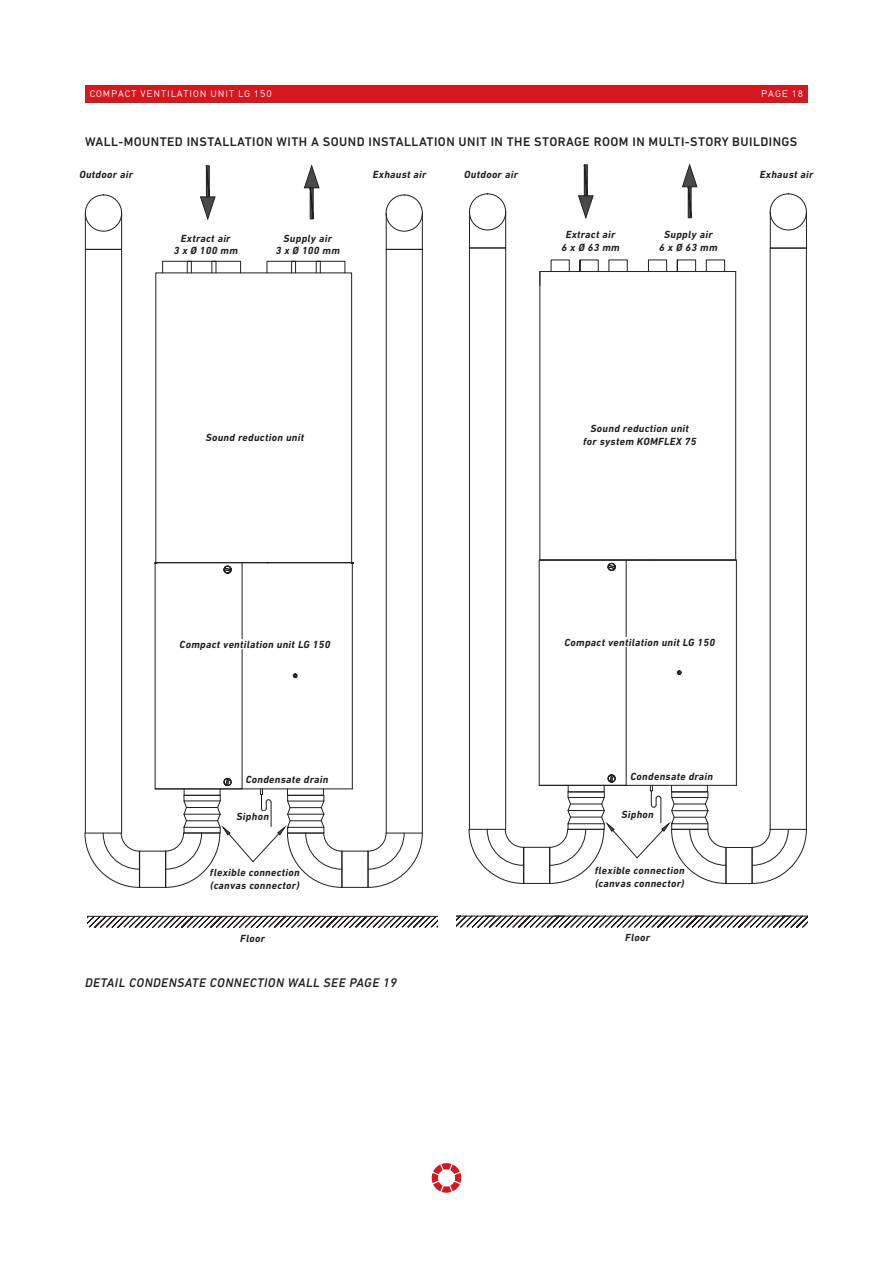
<style>
.page{position:relative;width:893px;height:1263px;background:#fff}
.page>*{position:absolute;margin:0;border:0;box-sizing:border-box;transform-origin:0 0}
.t1{font:500 12.75px "DIN Next LT Pro";letter-spacing:.035em;color:#231f20}
.t2{font:italic 500 12.75px "DIN Next LT Pro";letter-spacing:.035em;color:#231f20}
.t3{font:italic 700 10.5px/12.8px "DIN Next LT Pro";letter-spacing:.03em;color:#231f20;text-align:center}
.t4{font:9px "DIN17 SB";letter-spacing:.1em;color:#fff}
</style>
<div class="page">
<div style="left:85px;top:85px;width:723px;height:17px;background:#d7171f"></div>
<svg style="left:432px;top:1163px;width:29px;height:30px"></svg>
<div style="left:155px;top:272px;width:197px;height:291px;border:1px solid #231f20"></div>
<hr style="left:155px;top:788px;width:197px;height:1px;background:#231f20">
<hr style="left:267px;top:562px;width:85px;height:1px;background:#231f20">
<svg style="left:351px;top:562px;width:2px;height:228px"></svg>
<div style="left:139px;top:851px;width:27px;height:37px;border:1px solid #231f20"></div>
<hr style="left:85px;top:249px;width:1px;height:584px;background:#231f20">
<hr style="left:121px;top:249px;width:1px;height:584px;background:#231f20">
<div style="left:85px;top:195px;width:37px;height:37px;border:1px solid #231f20;border-radius:50%"></div>
<svg style="left:85px;top:212px;width:37px;height:37px"></svg>
<hr style="left:85px;top:249px;width:37px;height:1px;background:#231f20">
<div style="left:341px;top:851px;width:27px;height:37px;border:1px solid #231f20"></div>
<hr style="left:422px;top:249px;width:1px;height:584px;background:#231f20">
<hr style="left:386px;top:249px;width:1px;height:584px;background:#231f20">
<div style="left:386px;top:195px;width:37px;height:37px;border:1px solid #231f20;border-radius:50%"></div>
<svg style="left:385px;top:212px;width:38px;height:38px"></svg>
<hr style="left:386px;top:249px;width:36px;height:1px;background:#231f20">
<svg style="left:87px;top:915px;width:351px;height:13px"></svg>
<svg style="left:304px;top:165px;width:16px;height:55px"></svg>
<svg style="left:200px;top:165px;width:16px;height:55px"></svg>
<svg style="left:162px;top:260px;width:30px;height:14px"></svg>
<div style="left:187px;top:261px;width:29px;height:12px;border:1px solid #231f20"></div>
<div style="left:211px;top:261px;width:30px;height:12px;border:1px solid #231f20"></div>
<div style="left:267px;top:261px;width:29px;height:12px;border:1px solid #231f20"></div>
<div style="left:291px;top:261px;width:30px;height:12px;border:1px solid #231f20"></div>
<div style="left:316px;top:261px;width:29px;height:12px;border:1px solid #231f20"></div>
<svg style="left:84px;top:832px;width:56px;height:56px"></svg>
<svg style="left:154px;top:562px;width:189px;height:326px"></svg>
<svg style="left:367px;top:832px;width:56px;height:56px"></svg>
<hr style="left:539px;top:785px;width:197px;height:1px;background:#231f20">
<hr style="left:736px;top:560px;width:1px;height:225px;background:#231f20">
<hr style="left:651px;top:560px;width:85px;height:1px;background:#231f20">
<div style="left:523px;top:847px;width:27px;height:37px;border:1px solid #231f20"></div>
<hr style="left:469px;top:248px;width:1px;height:581px;background:#231f20">
<hr style="left:505px;top:248px;width:1px;height:581px;background:#231f20">
<div style="left:726px;top:847px;width:26px;height:37px;border:1px solid #231f20"></div>
<hr style="left:806px;top:248px;width:1px;height:581px;background:#231f20">
<hr style="left:770px;top:248px;width:1px;height:581px;background:#231f20">
<hr style="left:735px;top:271px;width:1px;height:289px;background:#231f20">
<hr style="left:539px;top:271px;width:1px;height:289px;background:#231f20">
<svg style="left:456px;top:915px;width:352px;height:13px"></svg>
<hr style="left:540px;top:271px;width:196px;height:1px;background:#231f20">
<div style="left:469px;top:193px;width:37px;height:37px;border:1px solid #231f20;border-radius:50%"></div>
<svg style="left:469px;top:211px;width:37px;height:37px"></svg>
<hr style="left:469px;top:248px;width:37px;height:1px;background:#231f20">
<div style="left:770px;top:193px;width:37px;height:37px;border:1px solid #231f20;border-radius:50%"></div>
<svg style="left:769px;top:211px;width:38px;height:38px"></svg>
<hr style="left:770px;top:248px;width:36px;height:1px;background:#231f20">
<svg style="left:682px;top:164px;width:16px;height:54px"></svg>
<svg style="left:578px;top:164px;width:16px;height:54px"></svg>
<div style="left:551px;top:260px;width:19px;height:12px;border:1px solid #231f20"></div>
<svg style="left:579px;top:259px;width:20px;height:12px"></svg>
<div style="left:608px;top:260px;width:20px;height:12px;border:1px solid #231f20"></div>
<svg style="left:468px;top:828px;width:56px;height:56px"></svg>
<svg style="left:538px;top:559px;width:189px;height:325px"></svg>
<svg style="left:751px;top:828px;width:56px;height:56px"></svg>
<div style="left:648px;top:260px;width:19px;height:12px;border:1px solid #231f20"></div>
<svg style="left:676px;top:259px;width:20px;height:12px"></svg>
<div style="left:706px;top:260px;width:19px;height:12px;border:1px solid #231f20"></div>
<svg style="left:539px;top:271px;width:1px;height:14px"></svg>
<div style="left:246px;top:775px;width:82px;height:10px;background:#fff"></div>
<div style="left:630px;top:771px;width:83px;height:11px;background:#fff"></div>
<div style="left:237px;top:811px;width:32px;height:10px;background:#fff"></div>
<div style="left:621px;top:809px;width:33px;height:10px;background:#fff"></div>
<div style="left:210px;top:868px;width:93px;height:10px;background:#fff"></div>
<div style="left:210px;top:881px;width:90px;height:10px;background:#fff"></div>
<div style="left:595px;top:866px;width:93px;height:10px;background:#fff"></div>
<div style="left:595px;top:878px;width:89px;height:11px;background:#fff"></div>
<div style="left:180px;top:639px;width:150px;height:10px;background:#fff"></div>
<div style="left:564px;top:637px;width:151px;height:10px;background:#fff"></div>
<p class="t4" style="left:90px;top:88px;width:183px">COMPACT VENTILATION UNIT LG 150</p>
<p class="t4" style="left:761px;top:88px;width:44px">PAGE 18</p>
<p class="t1" style="left:85px;top:134px;width:714px">WALL-MOUNTED INSTALLATION WITH A SOUND INSTALLATION UNIT IN THE STORAGE ROOM IN MULTI-STORY BUILDINGS</p>
<p class="t3" style="left:79px;top:168px;width:55px">Outdoor air</p>
<p class="t3" style="left:464px;top:168px;width:55px">Outdoor air</p>
<p class="t3" style="left:373px;top:168px;width:55px">Exhaust air</p>
<p class="t3" style="left:760px;top:168px;width:55px">Exhaust air</p>
<p class="t3" style="left:276px;top:231px;width:66px">Supply air<br>3 x Ø 100 mm</p>
<p class="t3" style="left:659px;top:228px;width:60px">Supply air<br>6 x Ø 63 mm</p>
<p class="t3" style="left:174px;top:231px;width:66px">Extract air<br>3 x Ø 100 mm</p>
<p class="t3" style="left:561px;top:228px;width:60px">Extract air<br>6 x Ø 63 mm</p>
<p class="t3" style="left:206px;top:430px;width:100px">Sound reduction unit</p>
<p class="t3" style="left:583px;top:422px;width:115px">Sound reduction unit for system KOMFLEX 75</p>
<p class="t3" style="left:180px;top:638px;width:152px">Compact ventilation unit LG 150</p>
<p class="t3" style="left:564px;top:635px;width:152px">Compact ventilation unit LG 150</p>
<p class="t3" style="left:246px;top:773px;width:84px">Condensate drain</p>
<p class="t3" style="left:630px;top:770px;width:84px">Condensate drain</p>
<p class="t3" style="left:237px;top:810px;width:34px">Siphon</p>
<p class="t3" style="left:621px;top:807px;width:34px">Siphon</p>
<p class="t3" style="left:210px;top:866px;width:91px;text-align:left">flexible connection (canvas connector)</p>
<p class="t3" style="left:595px;top:864px;width:91px;text-align:left">flexible connection (canvas connector)</p>
<p class="t3" style="left:240px;top:932px;width:26px">Floor</p>
<p class="t3" style="left:625px;top:931px;width:26px">Floor</p>
<p class="t2" style="left:85px;top:975px;width:313px">DETAIL CONDENSATE CONNECTION WALL SEE PAGE 19</p>
</div>
